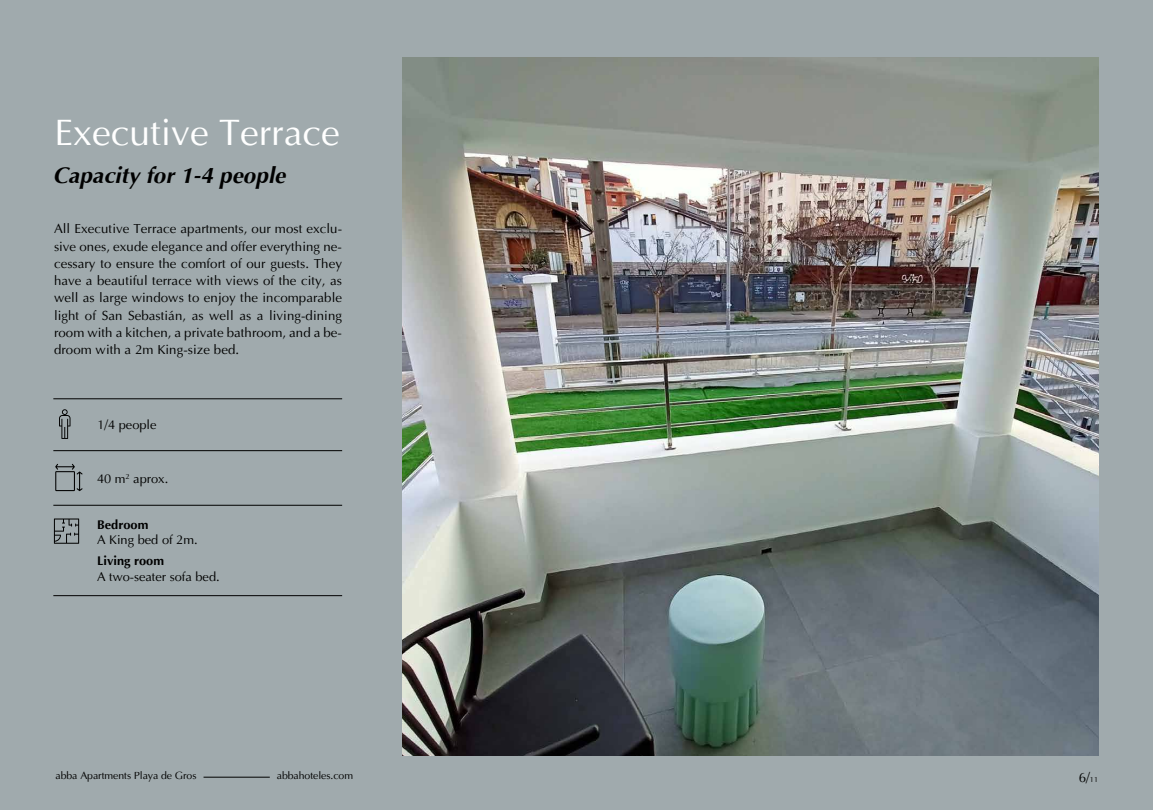
<style>
.page{position:relative;width:1153px;height:810px;background:#a0aaad}
.page>*{position:absolute;margin:0;border:0;box-sizing:border-box;transform-origin:0 0}
.t1{font:37.5px "Ottawa Plain";color:#fff}
.t2{font:italic 700 22.5px "Ottawa";color:#000}
.t3{font:13.5px "Ottawa Plain";color:#000}
.t4{font:13.27px/17.2px "Ottawa Plain";letter-spacing:.005em;color:#000;text-align:justify}
.t5{font:12.83px "Ottawa Plain";color:#000}
.t6{font:700 12.83px "Ottawa";color:#000}
.t7{font:10.5px "Ottawa Plain";letter-spacing:-.005em;color:#000}
.s1{font-size:7.5px}
</style>
<div class="page">
<hr style="left:203px;top:777px;width:67px;height:1px;background:#000">
<hr style="left:53px;top:399px;width:289px;height:1px;background:#000">
<hr style="left:53px;top:450px;width:289px;height:1px;background:#000">
<hr style="left:53px;top:505px;width:289px;height:1px;background:#000">
<hr style="left:53px;top:595px;width:289px;height:1px;background:#000">
<svg style="left:59px;top:409px;width:11px;height:30px"></svg>
<svg style="left:55px;top:464px;width:28px;height:27px"></svg>
<svg style="left:54px;top:519px;width:25px;height:25px"></svg>
<img style="left:403px;top:57px;width:695px;height:699px">
<h1 class="t1" style="left:55px;top:111px;width:287px">Executive Terrace</h1>
<h2 class="t2" style="left:53px;top:161px;width:234px">Capacity for 1-4 people</h2>
<p class="t4" style="left:54px;top:220px;width:290px">All Executive Terrace apartments, our most exclu&shy;sive ones, exude elegance and offer everything ne&shy;cessary to ensure the comfort of our guests. They have a beautiful terrace with views of the city, as well as large windows to enjoy the incomparable light of San Sebastián, as well as a living-dining room with a kitchen, a private bathroom, and a be&shy;droom with a 2m King-size bed.</p>
<p class="t5" style="left:97px;top:418px;width:61px">1/4 people</p>
<p class="t5" style="left:97px;top:471px;width:73px">40 m<sup>2</sup> aprox.</p>
<p class="t6" style="left:97px;top:516px;width:53px">Bedroom</p>
<p class="t5" style="left:97px;top:532px;width:102px">A King bed of 2m.</p>
<p class="t6" style="left:97px;top:553px;width:69px">Living room</p>
<p class="t5" style="left:97px;top:569px;width:124px">A two-seater sofa bed.</p>
<p class="t7" style="left:56px;top:770px;width:142px">abba Apartments Playa de Gros</p>
<p class="t7" style="left:277px;top:770px;width:78px">abbahoteles.com</p>
<p class="t3" style="left:1079px;top:769px;width:21px">6/<span class="s1">11</span></p>
</div>
